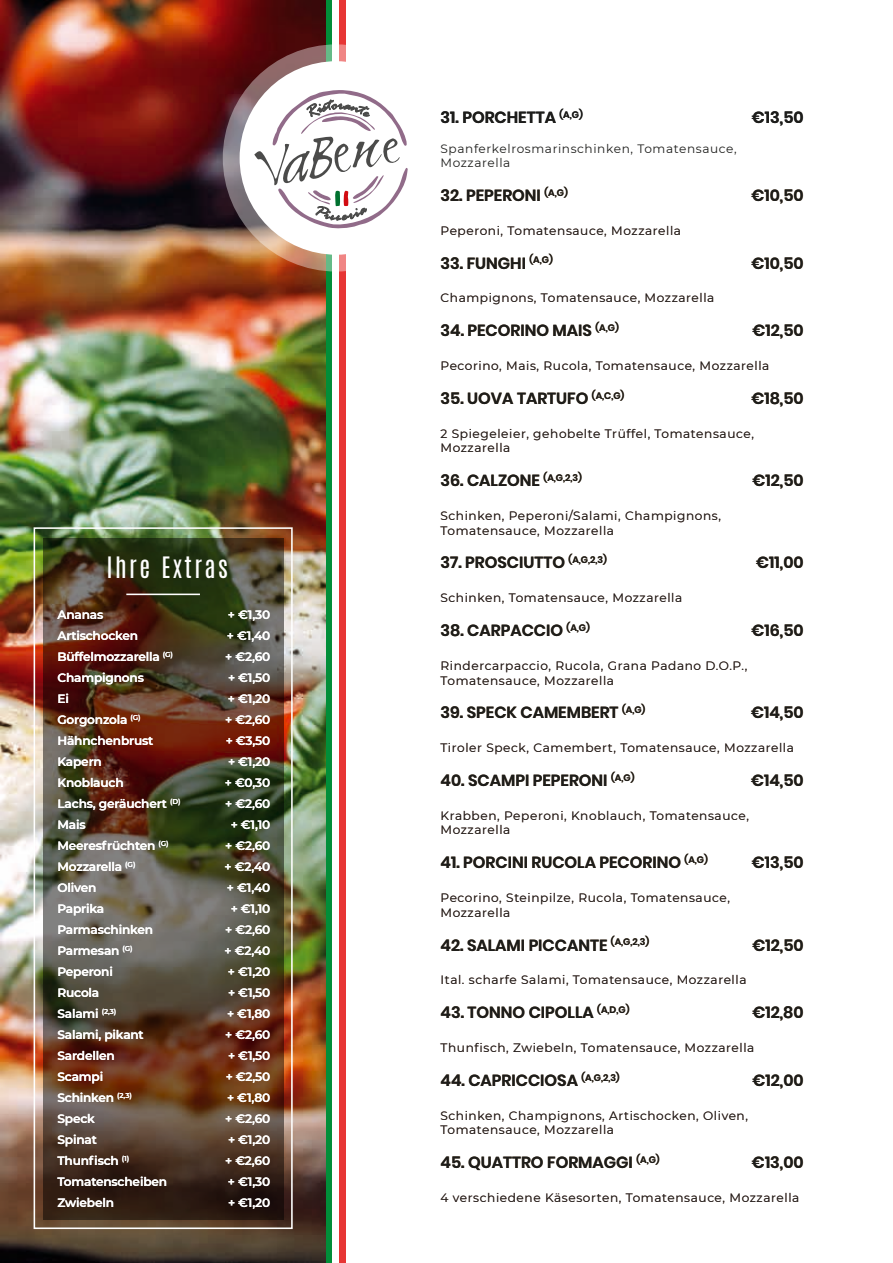
<style>
.page{position:relative;width:893px;height:1263px;background:#fff}
.page>*{position:absolute;margin:0;border:0;box-sizing:border-box;transform-origin:0 0}
.t1{font:24.6px "Antonio";letter-spacing:.1em;color:#fff}
.t2{font:600 16.05px "Poppins";color:#1d1d1b}
.t3{font:12.15px/14.5px "Montserrat";letter-spacing:.05em;color:#1d1d1b}
.t4{font:600 12.15px "Montserrat";letter-spacing:-.015em;color:#fff}
</style>
<div class="page">
<img style="left:0;top:0;width:326px;height:1263px">
<div style="left:326px;top:0;width:6px;height:1263px;background:#018e39"></div>
<div style="left:339px;top:0;width:7px;height:1263px;background:#e73534"></div>
<svg style="left:223px;top:44px;width:227px;height:227px"></svg>
<div style="left:240px;top:61px;width:193px;height:194px;background:#fff;border-radius:50%"></div>
<svg style="left:254px;top:90px;width:154px;height:139px"></svg>
<div style="left:34px;top:527px;width:259px;height:702px;border:2px solid #fff"></div>
<img style="left:43px;top:538px;width:240px;height:682px">
<hr style="left:126px;top:593px;width:74px;height:2px;background:#fff">
<h1 class="t1" style="left:106px;top:550px;width:123px">Ihre Extras</h1>
<p class="t4" style="left:57px;top:606px;width:47px">Ananas</p>
<p class="t4" style="left:228px;top:606px;width:44px">+ €1,30</p>
<p class="t4" style="left:57px;top:627px;width:82px">Artischocken</p>
<p class="t4" style="left:227px;top:627px;width:45px">+ €1,40</p>
<p class="t4" style="left:57px;top:648px;width:117px">Büffelmozzarella <sup>(G)</sup></p>
<p class="t4" style="left:225px;top:648px;width:46px">+ €2,60</p>
<p class="t4" style="left:57px;top:669px;width:88px">Champignons</p>
<p class="t4" style="left:228px;top:669px;width:44px">+ €1,50</p>
<p class="t4" style="left:57px;top:690px;width:13px">Ei</p>
<p class="t4" style="left:228px;top:690px;width:44px">+ €1,20</p>
<p class="t4" style="left:57px;top:711px;width:85px">Gorgonzola <sup>(G)</sup></p>
<p class="t4" style="left:225px;top:711px;width:46px">+ €2,60</p>
<p class="t4" style="left:57px;top:732px;width:97px">Hähnchenbrust</p>
<p class="t4" style="left:226px;top:732px;width:46px">+ €3,50</p>
<p class="t4" style="left:57px;top:753px;width:46px">Kapern</p>
<p class="t4" style="left:228px;top:753px;width:44px">+ €1,20</p>
<p class="t4" style="left:57px;top:774px;width:68px">Knoblauch</p>
<p class="t4" style="left:225px;top:774px;width:47px">+ €0,30</p>
<p class="t4" style="left:57px;top:795px;width:125px">Lachs, geräuchert <sup>(D)</sup></p>
<p class="t4" style="left:225px;top:795px;width:46px">+ €2,60</p>
<p class="t4" style="left:57px;top:816px;width:30px">Mais</p>
<p class="t4" style="left:231px;top:816px;width:41px">+ €1,10</p>
<p class="t4" style="left:57px;top:837px;width:113px">Meeresfrüchten <sup>(G)</sup></p>
<p class="t4" style="left:225px;top:837px;width:46px">+ €2,60</p>
<p class="t4" style="left:57px;top:858px;width:79px">Mozzarella <sup>(G)</sup></p>
<p class="t4" style="left:225px;top:858px;width:47px">+ €2,40</p>
<p class="t4" style="left:57px;top:879px;width:40px">Oliven</p>
<p class="t4" style="left:227px;top:879px;width:45px">+ €1,40</p>
<p class="t4" style="left:57px;top:900px;width:48px">Paprika</p>
<p class="t4" style="left:231px;top:900px;width:41px">+ €1,10</p>
<p class="t4" style="left:57px;top:921px;width:97px">Parmaschinken</p>
<p class="t4" style="left:225px;top:921px;width:46px">+ €2,60</p>
<p class="t4" style="left:57px;top:942px;width:77px">Parmesan <sup>(G)</sup></p>
<p class="t4" style="left:225px;top:942px;width:47px">+ €2,40</p>
<p class="t4" style="left:57px;top:963px;width:57px">Peperoni</p>
<p class="t4" style="left:228px;top:963px;width:44px">+ €1,20</p>
<p class="t4" style="left:57px;top:984px;width:43px">Rucola</p>
<p class="t4" style="left:228px;top:984px;width:44px">+ €1,50</p>
<p class="t4" style="left:57px;top:1005px;width:60px">Salami <sup>(2,3)</sup></p>
<p class="t4" style="left:227px;top:1005px;width:45px">+ €1,80</p>
<p class="t4" style="left:57px;top:1026px;width:88px">Salami, pikant</p>
<p class="t4" style="left:225px;top:1026px;width:46px">+ €2,60</p>
<p class="t4" style="left:57px;top:1047px;width:59px">Sardellen</p>
<p class="t4" style="left:228px;top:1047px;width:44px">+ €1,50</p>
<p class="t4" style="left:57px;top:1068px;width:47px">Scampi</p>
<p class="t4" style="left:226px;top:1068px;width:46px">+ €2,50</p>
<p class="t4" style="left:57px;top:1089px;width:76px">Schinken <sup>(2,3)</sup></p>
<p class="t4" style="left:227px;top:1089px;width:45px">+ €1,80</p>
<p class="t4" style="left:57px;top:1110px;width:39px">Speck</p>
<p class="t4" style="left:225px;top:1110px;width:46px">+ €2,60</p>
<p class="t4" style="left:57px;top:1131px;width:41px">Spinat</p>
<p class="t4" style="left:228px;top:1131px;width:44px">+ €1,20</p>
<p class="t4" style="left:57px;top:1152px;width:73px">Thunfisch <sup>(1)</sup></p>
<p class="t4" style="left:225px;top:1152px;width:46px">+ €2,60</p>
<p class="t4" style="left:57px;top:1173px;width:111px">Tomatenscheiben</p>
<p class="t4" style="left:228px;top:1173px;width:44px">+ €1,30</p>
<p class="t4" style="left:57px;top:1194px;width:58px">Zwiebeln</p>
<p class="t4" style="left:228px;top:1194px;width:44px">+ €1,20</p>
<h2 class="t2" style="left:441px;top:108px;width:144px">31. PORCHETTA <sup>(A,G)</sup></h2>
<h2 class="t2" style="left:752px;top:108px;width:53px">€13,50</h2>
<p class="t3" style="left:441px;top:140px;width:298px">Spanferkelrosmarinschinken, Tomatensauce,<br>Mozzarella</p>
<h2 class="t2" style="left:441px;top:186px;width:129px">32. PEPERONI <sup>(A,G)</sup></h2>
<h2 class="t2" style="left:751px;top:186px;width:54px">€10,50</h2>
<p class="t3" style="left:441px;top:223px;width:242px">Peperoni, Tomatensauce, Mozzarella</p>
<h2 class="t2" style="left:441px;top:254px;width:114px">33. FUNGHI <sup>(A,G)</sup></h2>
<h2 class="t2" style="left:751px;top:254px;width:54px">€10,50</h2>
<p class="t3" style="left:441px;top:290px;width:275px">Champignons, Tomatensauce, Mozzarella</p>
<h2 class="t2" style="left:441px;top:321px;width:180px">34. PECORINO MAIS <sup>(A,G)</sup></h2>
<h2 class="t2" style="left:752px;top:321px;width:53px">€12,50</h2>
<p class="t3" style="left:441px;top:358px;width:330px">Pecorino, Mais, Rucola, Tomatensauce, Mozzarella</p>
<h2 class="t2" style="left:441px;top:389px;width:185px">35. UOVA TARTUFO <sup>(A,C,G)</sup></h2>
<h2 class="t2" style="left:751px;top:389px;width:54px">€18,50</h2>
<p class="t3" style="left:441px;top:426px;width:315px">2 Spiegeleier, gehobelte Trüffel, Tomatensauce,<br>Mozzarella</p>
<h2 class="t2" style="left:441px;top:471px;width:143px">36. CALZONE <sup>(A,G,2,3)</sup></h2>
<h2 class="t2" style="left:752px;top:471px;width:53px">€12,50</h2>
<p class="t3" style="left:441px;top:508px;width:282px">Schinken, Peperoni/Salami, Champignons,<br>Tomatensauce, Mozzarella</p>
<h2 class="t2" style="left:441px;top:553px;width:168px">37. PROSCIUTTO <sup>(A,G,2,3)</sup></h2>
<h2 class="t2" style="left:756px;top:553px;width:49px">€11,00</h2>
<p class="t3" style="left:441px;top:590px;width:243px">Schinken, Tomatensauce, Mozzarella</p>
<h2 class="t2" style="left:441px;top:621px;width:151px">38. CARPACCIO <sup>(A,G)</sup></h2>
<h2 class="t2" style="left:751px;top:621px;width:54px">€16,50</h2>
<p class="t3" style="left:441px;top:658px;width:308px">Rindercarpaccio, Rucola, Grana Padano D.O.P.,<br>Tomatensauce, Mozzarella</p>
<h2 class="t2" style="left:441px;top:703px;width:206px">39. SPECK CAMEMBERT <sup>(A,G)</sup></h2>
<h2 class="t2" style="left:751px;top:703px;width:54px">€14,50</h2>
<p class="t3" style="left:441px;top:740px;width:355px">Tiroler Speck, Camembert, Tomatensauce, Mozzarella</p>
<h2 class="t2" style="left:441px;top:771px;width:195px">40. SCAMPI PEPERONI <sup>(A,G)</sup></h2>
<h2 class="t2" style="left:751px;top:771px;width:54px">€14,50</h2>
<p class="t3" style="left:441px;top:808px;width:310px">Krabben, Peperoni, Knoblauch, Tomatensauce,<br>Mozzarella</p>
<h2 class="t2" style="left:441px;top:853px;width:269px">41. PORCINI RUCOLA PECORINO <sup>(A,G)</sup></h2>
<h2 class="t2" style="left:752px;top:853px;width:53px">€13,50</h2>
<p class="t3" style="left:441px;top:890px;width:291px">Pecorino, Steinpilze, Rucola, Tomatensauce,<br>Mozzarella</p>
<h2 class="t2" style="left:441px;top:936px;width:210px">42. SALAMI PICCANTE <sup>(A,G,2,3)</sup></h2>
<h2 class="t2" style="left:752px;top:936px;width:53px">€12,50</h2>
<p class="t3" style="left:441px;top:972px;width:307px">Ital. scharfe Salami, Tomatensauce, Mozzarella</p>
<h2 class="t2" style="left:441px;top:1003px;width:190px">43. TONNO CIPOLLA <sup>(A,D,G)</sup></h2>
<h2 class="t2" style="left:752px;top:1003px;width:53px">€12,80</h2>
<p class="t3" style="left:441px;top:1040px;width:315px">Thunfisch, Zwiebeln, Tomatensauce, Mozzarella</p>
<h2 class="t2" style="left:441px;top:1071px;width:181px">44. CAPRICCIOSA <sup>(A,G,2,3)</sup></h2>
<h2 class="t2" style="left:752px;top:1071px;width:53px">€12,00</h2>
<p class="t3" style="left:441px;top:1108px;width:309px">Schinken, Champignons, Artischocken, Oliven,<br>Tomatensauce, Mozzarella</p>
<h2 class="t2" style="left:441px;top:1153px;width:221px">45. QUATTRO FORMAGGI <sup>(A,G)</sup></h2>
<h2 class="t2" style="left:752px;top:1153px;width:53px">€13,00</h2>
<p class="t3" style="left:441px;top:1190px;width:360px">4 verschiedene Käsesorten, Tomatensauce, Mozzarella</p>
</div>
